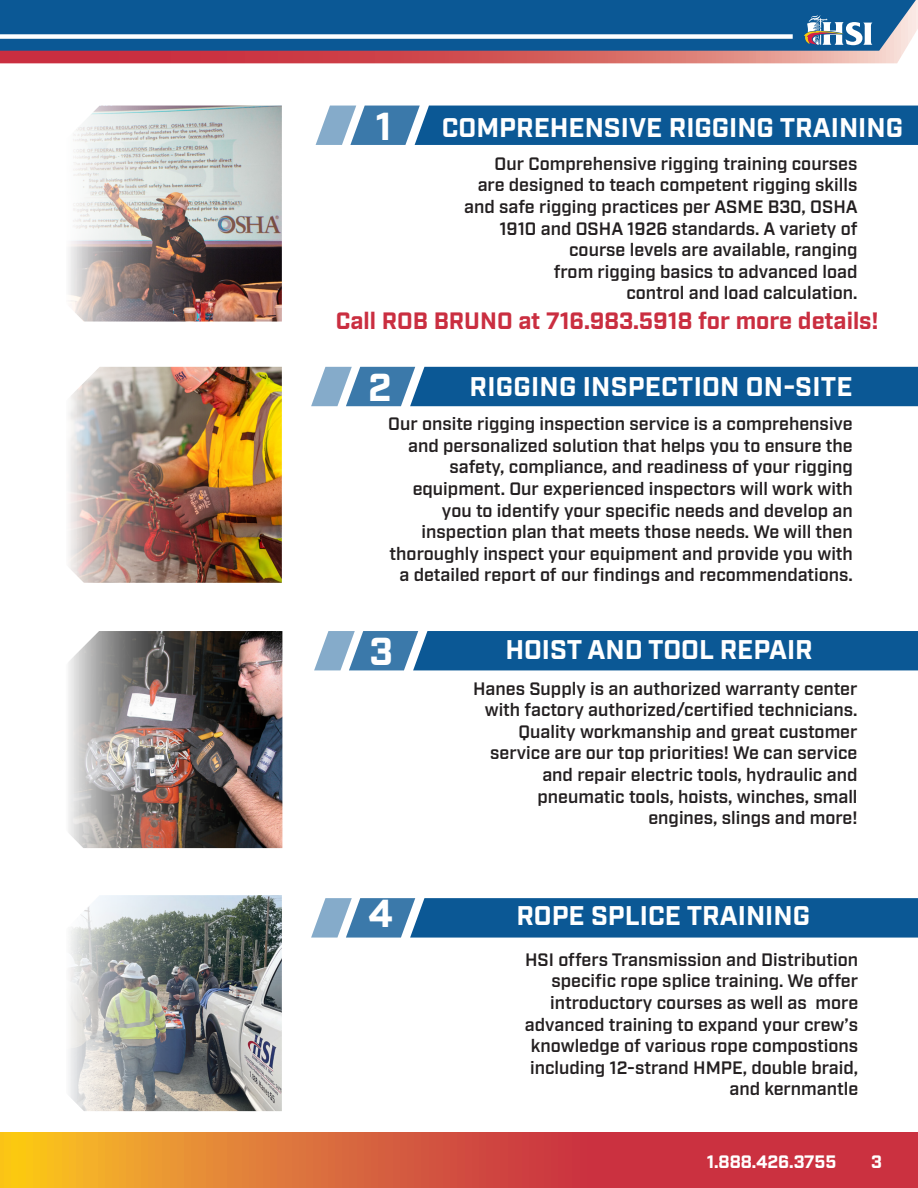
<style>
.page{position:relative;width:918px;height:1188px;background:#fff}
.page>*{position:absolute;margin:0;border:0;box-sizing:border-box;transform-origin:0 0}
.t1{font:700 39px "Industry";color:#fff}
.t2{font:700 27px "Industry";color:#fff}
.t3{font:700 23.7px "Industry";color:#ca2e40}
.t4{font:600 18px/21.6px "Industry";color:#231f20;text-align:right}
.t5{font:700 18px "Industry";color:#fff}
</style>
<div class="page">
<svg style="left:0;top:1132px;width:917px;height:55px;background:#d85e39"></svg>
<svg style="left:0;top:51px;width:904px;height:12px;background:#d55e61"></svg>
<div style="left:0;top:0;width:918px;height:51px;background:#0b5895"></div>
<svg style="left:804px;top:15px;width:68px;height:30px"></svg>
<div style="left:0;top:34px;width:793px;height:5px;background:#fff"></div>
<svg style="left:316px;top:106px;width:602px;height:39px;background:#1e659d"></svg>
<svg style="left:311px;top:367px;width:607px;height:39px;background:#1e659d"></svg>
<svg style="left:311px;top:898px;width:607px;height:40px;background:#21679e"></svg>
<img style="left:69px;top:367px;width:213px;height:216px">
<img style="left:69px;top:106px;width:213px;height:216px">
<img style="left:69px;top:895px;width:213px;height:216px">
<img style="left:68px;top:631px;width:214px;height:217px">
<svg style="left:314px;top:631px;width:604px;height:39px;background:#1e659d"></svg>
<p class="t1" style="left:376px;top:103px;width:18px">1</p>
<p class="t2" style="left:442px;top:111px;width:463px">COMPREHENSIVE RIGGING TRAINING</p>
<p class="t4" style="left:495px;top:153px;width:364px">Our Comprehensive rigging training courses</p>
<p class="t4" style="left:464px;top:175px;width:395px">are designed to teach competent rigging skills and safe rigging practices per ASME B30, OSHA 1910 and OSHA 1926 standards. A variety of course levels are available, ranging</p>
<p class="t4" style="left:554px;top:261px;width:305px">from rigging basics to advanced load</p>
<p class="t4" style="left:626px;top:283px;width:233px">control and load calculation.</p>
<p class="t3" style="left:336px;top:307px;width:544px">Call ROB BRUNO at 716.983.5918 for more details!</p>
<p class="t1" style="left:368px;top:364px;width:25px">2</p>
<p class="t2" style="left:470px;top:371px;width:385px">RIGGING INSPECTION ON-SITE</p>
<p class="t4" style="left:388px;top:414px;width:466px">Our onsite rigging inspection service is a comprehensive</p>
<p class="t4" style="left:408px;top:435px;width:446px">and personalized solution that helps you to ensure the</p>
<p class="t4" style="left:450px;top:457px;width:405px">safety, compliance, and readiness of your rigging</p>
<p class="t4" style="left:413px;top:479px;width:442px">equipment. Our experienced inspectors will work with</p>
<p class="t4" style="left:442px;top:500px;width:412px">you to identify your specific needs and develop an</p>
<p class="t4" style="left:422px;top:522px;width:433px">inspection plan that meets those needs. We will then</p>
<p class="t4" style="left:390px;top:543px;width:465px">thoroughly inspect your equipment and provide you with</p>
<p class="t4" style="left:400px;top:565px;width:455px">a detailed report of our findings and recommendations.</p>
<p class="t1" style="left:370px;top:628px;width:25px">3</p>
<p class="t2" style="left:505px;top:634px;width:309px">HOIST AND TOOL REPAIR</p>
<p class="t1" style="left:368px;top:890px;width:26px">4</p>
<p class="t4" style="left:473px;top:678px;width:386px">Hanes Supply is an authorized warranty center</p>
<p class="t4" style="left:485px;top:700px;width:374px">with factory authorized/certified technicians.</p>
<p class="t4" style="left:519px;top:721px;width:340px">Quality workmanship and great customer</p>
<p class="t4" style="left:490px;top:743px;width:369px">service are our top priorities! We can service</p>
<p class="t4" style="left:542px;top:765px;width:317px">and repair electric tools, hydraulic and</p>
<p class="t4" style="left:538px;top:786px;width:321px">pneumatic tools, hoists, winches, small</p>
<p class="t4" style="left:648px;top:808px;width:211px">engines, slings and more!</p>
<p class="t2" style="left:516px;top:900px;width:295px">ROPE SPLICE TRAINING</p>
<p class="t4" style="left:525px;top:949px;width:335px">HSI offers Transmission and Distribution</p>
<p class="t4" style="left:551px;top:971px;width:308px">specific rope splice training. We offer</p>
<p class="t4" style="left:550px;top:993px;width:310px">introductory courses as well as more</p>
<p class="t4" style="left:525px;top:1014px;width:335px">advanced training to expand your crew’s</p>
<p class="t4" style="left:531px;top:1036px;width:329px">knowledge of various rope compostions</p>
<p class="t4" style="left:530px;top:1057px;width:330px">including 12-strand HMPE, double braid,</p>
<p class="t4" style="left:729px;top:1079px;width:130px">and kernmantle</p>
<p class="t5" style="left:707px;top:1151px;width:131px">1.888.426.3755</p>
<p class="t5" style="left:871px;top:1151px;width:12px">3</p>
</div>
